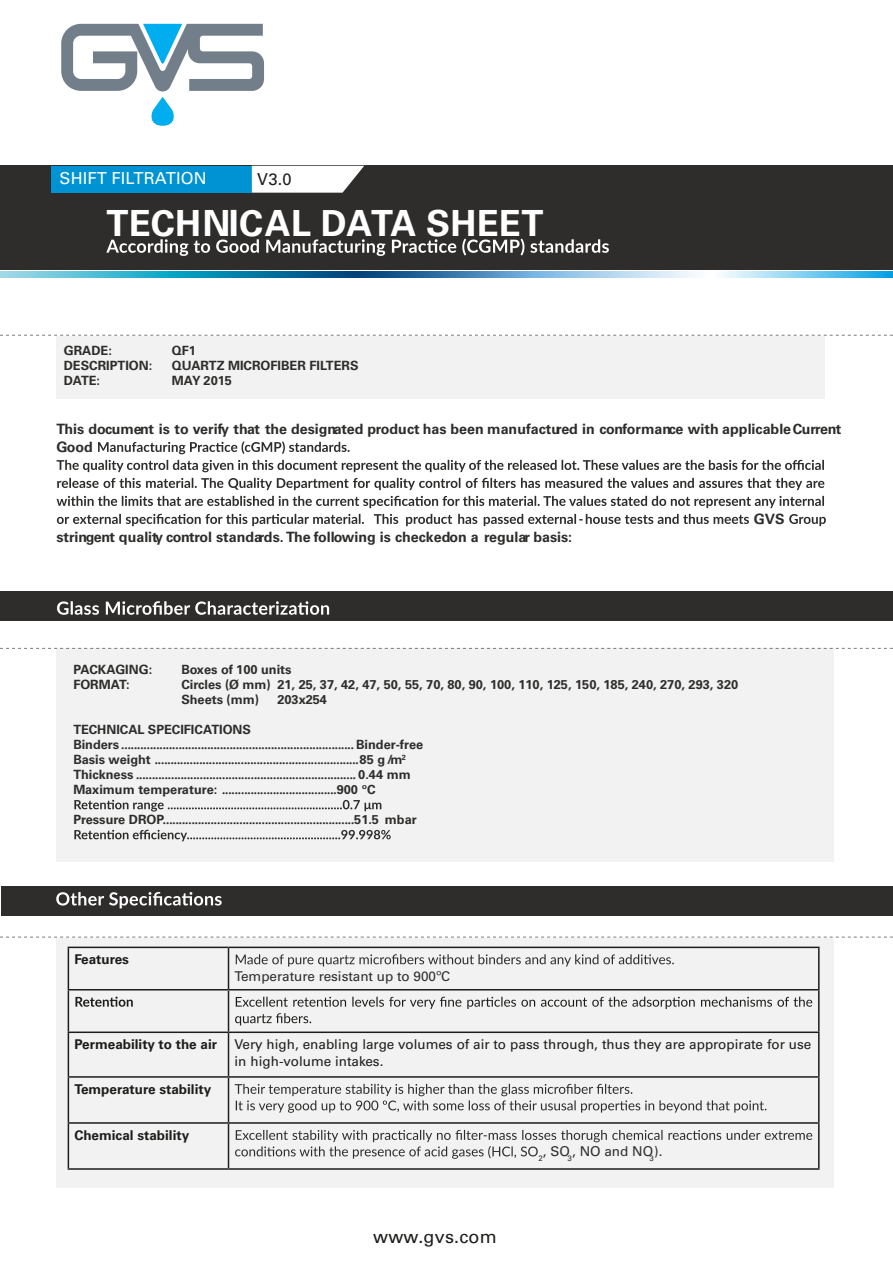
<style>
.page{position:relative;width:893px;height:1263px;background:#fff}
.page>*{position:absolute;margin:0;border:0;box-sizing:border-box;transform-origin:0 0}
.t1{font:700 36px "Univers";letter-spacing:.01em;color:#fff}
.t2{font:18px "Univers";letter-spacing:.01em;color:#1d1d1b}
.t3{font:16.5px "Univers";letter-spacing:.01em;color:#fff}
.t4{font:16.5px "Univers";color:#1d1d1b}
.t5{font:700 14.25px "Univers";color:#2e2d2c}
.t6{font:13.5px/16.5px "Univers";color:#1d1d1b}
.t7{font:700 13.5px "Univers";color:#1d1d1b}
.t8{font:13.5px "Univers";color:#2e2d2c}
.t9{font:700 12.75px/15px "Times New Roman";color:#2e2d2c}
.t10{font:700 12.75px/15px "Univers";color:#2e2d2c}
.s1{font-family:"Univers"}
</style>
<div class="page">
<div style="left:0;top:166px;width:893px;height:104px;background:#2e2d2c"></div>
<div style="left:51px;top:166px;width:201px;height:26px;background:#0093d3"></div>
<svg style="left:0;top:648px;width:893px;height:1px"></svg>
<div style="left:56px;top:649px;width:777px;height:213px;background:#f2f2f2"></div>
<svg style="left:74px;top:800px;width:307px;height:11px"></svg>
<svg style="left:74px;top:830px;width:317px;height:11px"></svg>
<svg style="left:0;top:335px;width:893px;height:1px"></svg>
<div style="left:56px;top:336px;width:769px;height:62px;background:#f2f2f2"></div>
<svg style="left:0;top:936px;width:893px;height:2px"></svg>
<div style="left:0;top:591px;width:893px;height:30px;background:#2e2d2c"></div>
<svg style="left:57px;top:601px;width:272px;height:14px"></svg>
<svg style="left:106px;top:239px;width:503px;height:17px"></svg>
<svg style="left:98px;top:441px;width:252px;height:13px"></svg>
<svg style="left:57px;top:460px;width:767px;height:12px"></svg>
<svg style="left:57px;top:478px;width:767px;height:12px"></svg>
<svg style="left:57px;top:496px;width:767px;height:12px"></svg>
<svg style="left:57px;top:514px;width:769px;height:12px"></svg>
<svg style="left:252px;top:166px;width:112px;height:27px;background:#e8e8e8"></svg>
<div style="left:2px;top:886px;width:891px;height:30px;background:#2e2d2c"></div>
<svg style="left:56px;top:892px;width:166px;height:16px"></svg>
<div style="left:56px;top:938px;width:777px;height:249px;background:#f2f2f2"></div>
<hr style="left:68px;top:947px;width:160px;height:1px;background:#1d1d1b">
<hr style="left:68px;top:948px;width:1px;height:41px;background:#1d1d1b">
<hr style="left:228px;top:947px;width:592px;height:1px;background:#1d1d1b">
<hr style="left:228px;top:948px;width:1px;height:41px;background:#1d1d1b">
<hr style="left:818px;top:948px;width:2px;height:41px;background:#1d1d1b">
<hr style="left:68px;top:989px;width:160px;height:1px;background:#1d1d1b">
<hr style="left:68px;top:990px;width:1px;height:41px;background:#1d1d1b">
<hr style="left:228px;top:989px;width:592px;height:1px;background:#1d1d1b">
<hr style="left:228px;top:990px;width:1px;height:41px;background:#1d1d1b">
<hr style="left:818px;top:990px;width:2px;height:41px;background:#1d1d1b">
<hr style="left:68px;top:1031px;width:160px;height:2px;background:#1d1d1b">
<hr style="left:68px;top:1033px;width:1px;height:43px;background:#1d1d1b">
<hr style="left:228px;top:1031px;width:592px;height:2px;background:#1d1d1b">
<hr style="left:228px;top:1033px;width:1px;height:43px;background:#1d1d1b">
<hr style="left:818px;top:1033px;width:2px;height:43px;background:#1d1d1b">
<hr style="left:68px;top:1076px;width:160px;height:2px;background:#1d1d1b">
<hr style="left:68px;top:1078px;width:1px;height:44px;background:#1d1d1b">
<hr style="left:228px;top:1076px;width:592px;height:2px;background:#1d1d1b">
<hr style="left:228px;top:1078px;width:1px;height:44px;background:#1d1d1b">
<hr style="left:818px;top:1078px;width:2px;height:44px;background:#1d1d1b">
<hr style="left:68px;top:1122px;width:160px;height:2px;background:#1d1d1b">
<hr style="left:68px;top:1124px;width:1px;height:44px;background:#1d1d1b">
<hr style="left:228px;top:1122px;width:592px;height:2px;background:#1d1d1b">
<hr style="left:228px;top:1124px;width:1px;height:44px;background:#1d1d1b">
<hr style="left:818px;top:1124px;width:2px;height:44px;background:#1d1d1b">
<hr style="left:68px;top:1168px;width:160px;height:2px;background:#1d1d1b">
<hr style="left:228px;top:1168px;width:592px;height:2px;background:#1d1d1b">
<svg style="left:236px;top:954px;width:438px;height:12px"></svg>
<svg style="left:75px;top:996px;width:58px;height:11px"></svg>
<svg style="left:235px;top:997px;width:577px;height:28px"></svg>
<svg style="left:235px;top:1084px;width:531px;height:29px"></svg>
<svg style="left:235px;top:1130px;width:577px;height:29px"></svg>
<svg style="left:0;top:271px;width:893px;height:6px;background:#5baacd"></svg>
<svg style="left:61px;top:24px;width:203px;height:102px"></svg>
<p class="t3" style="left:60px;top:169px;width:149px">SHIFT FILTRATION</p>
<p class="t4" style="left:257px;top:170px;width:36px">V3.0</p>
<h1 class="t1" style="left:106px;top:202px;width:439px">TECHNICAL DATA SHEET</h1>
<p class="t10" style="left:64px;top:343px;width:50px">GRADE:</p>
<p class="t10" style="left:172px;top:343px;width:26px">QF1</p>
<p class="t10" style="left:64px;top:358px;width:90px">DESCRIPTION:</p>
<p class="t10" style="left:172px;top:358px;width:188px">QUARTZ MICROFIBER FILTERS</p>
<p class="t10" style="left:64px;top:373px;width:38px">DATE:</p>
<p class="t10" style="left:172px;top:373px;width:62px">MAY 2015</p>
<p class="t5" style="left:56px;top:420px;width:786px">This document is to verify that the designated product has been manufactured in conformance with applicableCurrent</p>
<p class="t5" style="left:56px;top:439px;width:38px">Good</p>
<p class="t5" style="left:56px;top:528px;width:517px">stringent quality control standards. The following is checkedon a regular basis:</p>
<p class="t5" style="left:754px;top:511px;width:32px">GVS</p>
<p class="t10" style="left:73px;top:662px;width:80px">PACKAGING:</p>
<p class="t10" style="left:181px;top:662px;width:112px">Boxes of 100 units</p>
<p class="t10" style="left:73px;top:677px;width:58px">FORMAT:</p>
<p class="t10" style="left:181px;top:677px;width:558px">Circles (Ø mm) 21, 25, 37, 42, 47, 50, 55, 70, 80, 90, 100, 110, 125, 150, 185, 240, 270, 293, 320<br>Sheets (mm)</p>
<p class="t10" style="left:277px;top:692px;width:51px">203x254</p>
<p class="t10" style="left:73px;top:722px;width:179px">TECHNICAL SPECIFICATIONS</p>
<p class="t9" style="left:73px;top:737px;width:351px"><span class="s1">Binders</span> ......................................................................... <span class="s1">Binder-free Basis weight</span> ................................................................<span class="s1">85 g/m</span><sup>2<br></sup><span class="s1">Thickness</span> ..................................................................... <span class="s1">0.44 mm Maximum temperature:</span> ....................................<span class="s1">900 ºC</span></p>
<p class="t9" style="left:73px;top:812px;width:345px"><span class="s1">Pressure DROP</span>............................................................<span class="s1">51.5 mbar</span></p>
<p class="t7" style="left:74px;top:951px;width:56px">Features</p>
<p class="t8" style="left:234px;top:968px;width:217px">Temperature resistant up to 900ºC</p>
<p class="t7" style="left:74px;top:1036px;width:144px">Permeability to the air</p>
<p class="t6" style="left:234px;top:1036px;width:578px">Very high, enabling large volumes of air to pass through, thus they are appropirate for use in high-volume intakes.</p>
<p class="t7" style="left:74px;top:1081px;width:138px">Temperature stability</p>
<p class="t7" style="left:74px;top:1127px;width:116px">Chemical stability</p>
<p class="t8" style="left:538px;top:1143px;width:126px"><sub>2</sub>, SO<sub>3</sub>, NO and NO<sub>3</sub>).</p>
<h2 class="t2" style="left:373px;top:1225px;width:125px">www.gvs.com</h2>
</div>
